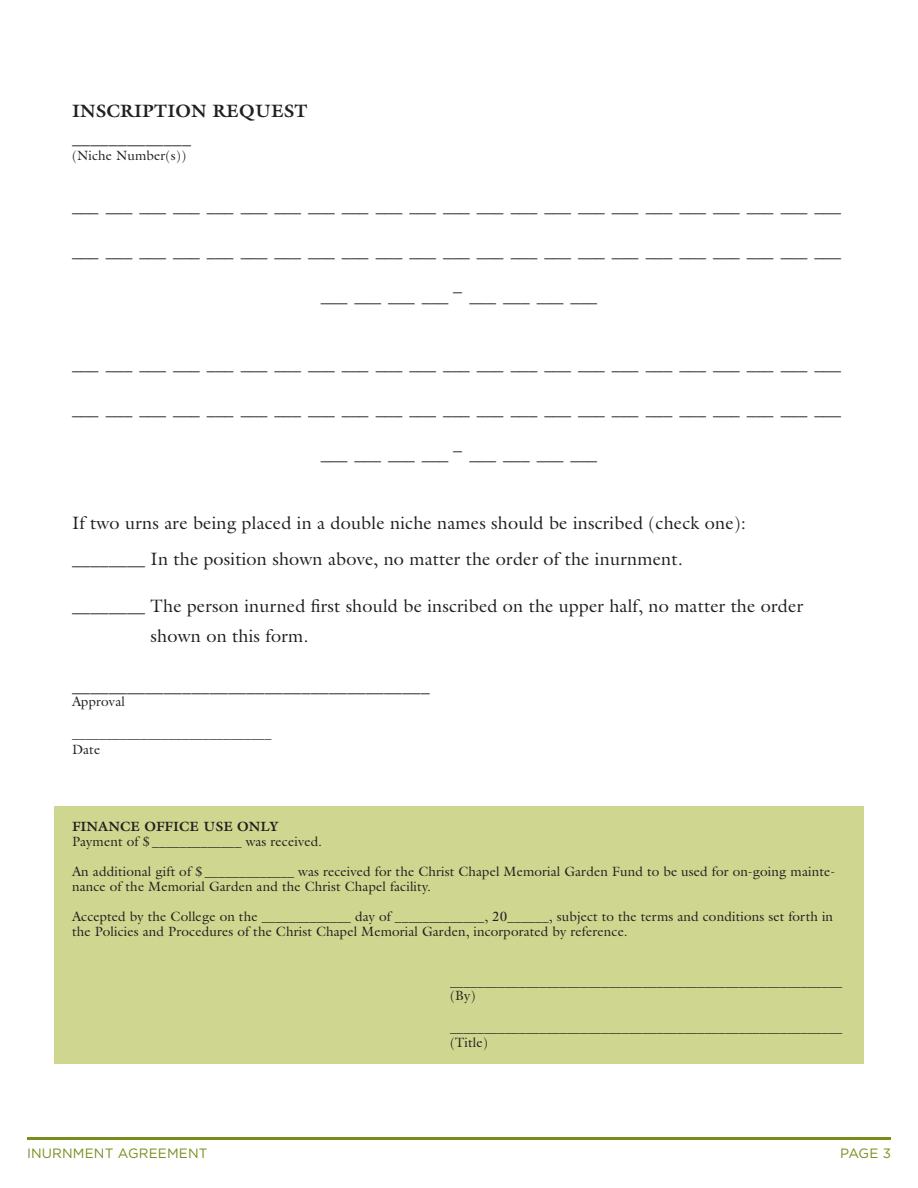
<style>
.page{position:relative;width:918px;height:1188px;background:#fff}
.page>*{position:absolute;margin:0;border:0;box-sizing:border-box;transform-origin:0 0}
.t1{font:18px/30px "Galliard Pro";letter-spacing:.01em;color:#231f20}
.t2{font:700 18px "Galliard Pro";letter-spacing:.01em;color:#231f20}
.t3{font:13.5px/15px "Galliard Pro";letter-spacing:.01em;color:#231f20}
.t4{font:13.5px "Gotham";letter-spacing:.01em;color:#778e1d}
.t5{font:700 13.5px "Galliard Pro";letter-spacing:.01em;color:#231f20}
</style>
<div class="page">
<div style="left:54px;top:806px;width:810px;height:258px;background:#cfd68f"></div>
<hr style="left:27px;top:1137px;width:864px;height:3px;background:#778e1d">
<p class="t2" style="left:72px;top:99px;width:237px">INSCRIPTION REQUEST</p>
<p class="t1" style="left:72px;top:122px;width:121px">_____________</p>
<p class="t3" style="left:72px;top:148px;width:116px">(Niche Number(s))</p>
<p class="t1" style="left:72px;top:190px;width:771px">___ ___ ___ ___ ___ ___ ___ ___ ___ ___ ___ ___ ___ ___ ___ ___ ___ ___ ___ ___ ___ ___ ___</p>
<p class="t1" style="left:72px;top:235px;width:771px">___ ___ ___ ___ ___ ___ ___ ___ ___ ___ ___ ___ ___ ___ ___ ___ ___ ___ ___ ___ ___ ___ ___</p>
<p class="t1" style="left:453px;top:270px;width:10px">_</p>
<p class="t1" style="left:321px;top:280px;width:129px">___ ___ ___ ___</p>
<p class="t1" style="left:469px;top:280px;width:129px">___ ___ ___ ___</p>
<p class="t1" style="left:72px;top:349px;width:771px">___ ___ ___ ___ ___ ___ ___ ___ ___ ___ ___ ___ ___ ___ ___ ___ ___ ___ ___ ___ ___ ___ ___</p>
<p class="t1" style="left:72px;top:394px;width:771px">___ ___ ___ ___ ___ ___ ___ ___ ___ ___ ___ ___ ___ ___ ___ ___ ___ ___ ___ ___ ___ ___ ___</p>
<p class="t1" style="left:453px;top:428px;width:10px">_</p>
<p class="t1" style="left:321px;top:439px;width:129px">___ ___ ___ ___</p>
<p class="t1" style="left:469px;top:439px;width:129px">___ ___ ___ ___</p>
<p class="t1" style="left:72px;top:508px;width:675px">If two urns are being placed in a double niche names should be inscribed (check one):</p>
<p class="t1" style="left:72px;top:544px;width:612px">________ In the position shown above, no matter the order of the inurnment.</p>
<p class="t1" style="left:151px;top:590px;width:654px;text-indent:-79px">________ The person inurned first should be inscribed on the upper half, no matter the order shown on this form.</p>
<p class="t1" style="left:72px;top:670px;width:359px">_______________________________________</p>
<p class="t3" style="left:72px;top:694px;width:54px">Approval</p>
<p class="t3" style="left:72px;top:726px;width:201px">_____________________________</p>
<p class="t3" style="left:72px;top:742px;width:30px">Date</p>
<p class="t5" style="left:72px;top:817px;width:208px">FINANCE OFFICE USE ONLY</p>
<p class="t3" style="left:72px;top:833px;width:251px">Payment of $ _____________ was received.</p>
<p class="t3" style="left:72px;top:863px;width:765px">An additional gift of $ _____________ was received for the Christ Chapel Memorial Garden Fund to be used for on-going mainte&shy;nance of the Memorial Garden and the Christ Chapel facility.</p>
<p class="t3" style="left:72px;top:908px;width:763px">Accepted by the College on the _____________ day of _____________, 20______, subject to the terms and conditions set forth in the Policies and Procedures of the Christ Chapel Memorial Garden, incorporated by reference.</p>
<p class="t3" style="left:450px;top:974px;width:394px;line-height:14.2px">_________________________________________________________ (By)</p>
<p class="t3" style="left:450px;top:1020px;width:394px;line-height:14.2px">_________________________________________________________ (Title)</p>
<p class="t4" style="left:27px;top:1145px;width:182px">INURNMENT AGREEMENT</p>
<p class="t4" style="left:840px;top:1145px;width:52px">PAGE 3</p>
</div>
